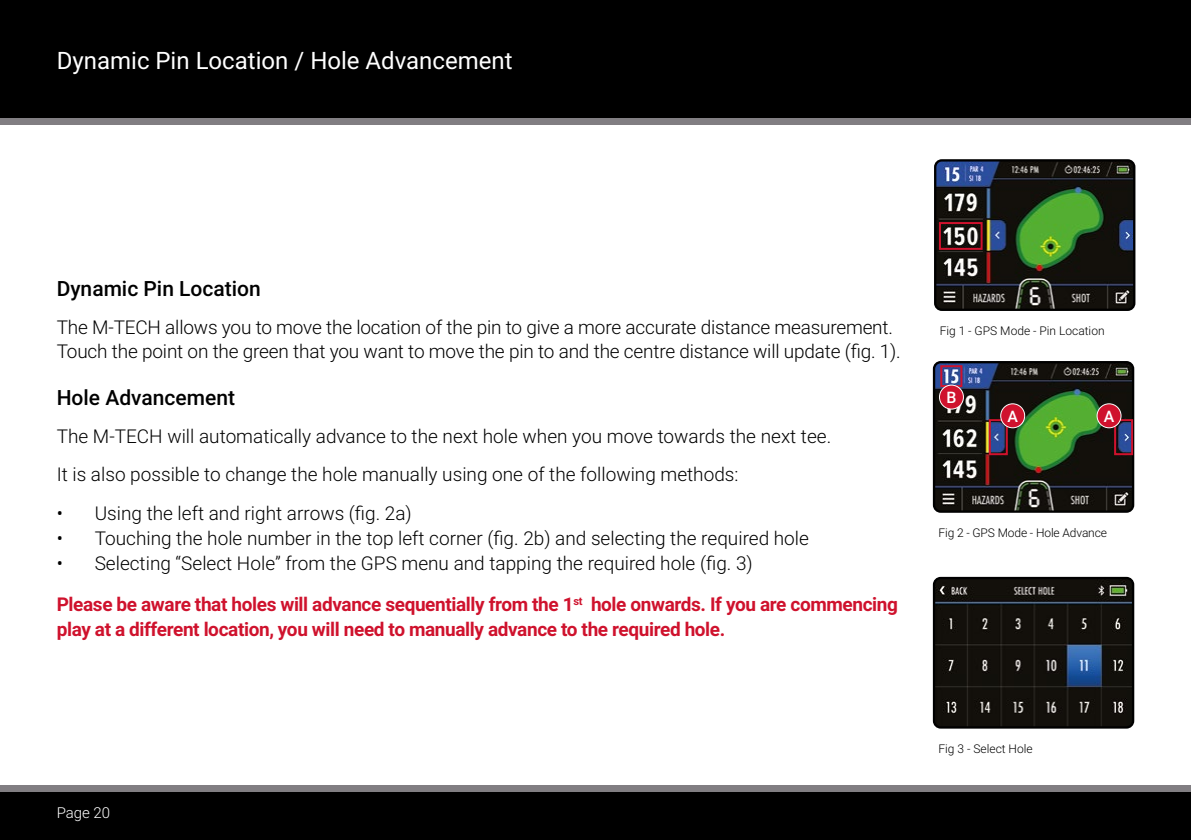
<style>
.page{position:relative;width:1191px;height:840px;background:#fff}
.page>*{position:absolute;margin:0;border:0;box-sizing:border-box;transform-origin:0 0}
.t1{font:24px "Roboto";color:#fff}
.t2{font:500 21px "Roboto";color:#000}
.t3{font:300 19px/24px "Roboto";color:#000}
.t4{font:700 19px/41px "Roboto";letter-spacing:-.02em;color:#cf122d}
.t5{font:500 15.8px "Roboto";color:#fff}
.t6{font:300 15px "Roboto";color:#fff}
.t7{font:300 12px "Roboto";color:#000}
.s1{font-weight:300;color:#000}
</style>
<div class="page">
<div style="left:0;top:790px;width:1191px;height:49px;background:#000"></div>
<div style="left:0;top:0;width:1191px;height:118px;background:#000"></div>
<div style="left:0;top:118px;width:1191px;height:6px;background:#817e82"></div>
<div style="left:0;top:784px;width:1191px;height:7px;background:#817e82"></div>
<img style="left:936px;top:364px;width:197px;height:147px">
<div style="left:933px;top:361px;width:201px;height:151px;border:2px solid #000;border-radius:7px"></div>
<img style="left:936px;top:579px;width:195px;height:146px">
<div style="left:933px;top:576px;width:201px;height:152px;border:2px solid #000;border-radius:7px"></div>
<div style="left:988px;top:419px;width:19px;height:36px;border:2px solid #cf122d"></div>
<div style="left:1114px;top:419px;width:19px;height:36px;border:2px solid #cf122d"></div>
<div style="left:940px;top:365px;width:22px;height:22px;border:2px solid #cf122d"></div>
<img style="left:937px;top:162px;width:195px;height:146px">
<div style="left:934px;top:159px;width:201px;height:152px;border:2px solid #000;border-radius:7px"></div>
<div style="left:939px;top:222px;width:43px;height:28px;border:2px solid #cf122d"></div>
<div style="left:1097px;top:403px;width:24px;height:24px;background:#cf122d;border-radius:50%"></div>
<div style="left:1096px;top:403px;width:25px;height:25px;border:1px solid #fff;border-radius:50%"></div>
<div style="left:1000px;top:403px;width:24px;height:24px;background:#cf122d;border-radius:50%"></div>
<div style="left:1000px;top:403px;width:25px;height:25px;border:1px solid #fff;border-radius:50%"></div>
<div style="left:939px;top:385px;width:24px;height:24px;background:#cf122d;border-radius:50%"></div>
<div style="left:939px;top:384px;width:24px;height:25px;border:1px solid #fff;border-radius:50%"></div>
<p class="t1" style="left:57px;top:43px;width:457px">Dynamic Pin Location / Hole Advancement</p>
<p class="t2" style="left:57px;top:273px;width:206px">Dynamic Pin Location</p>
<p class="t3" style="left:57px;top:314px;width:845px">The M-TECH allows you to move the location of the pin to give a more accurate distance measurement.<br>Touch the point on the green that you want to move the pin to and the centre distance will update (fig. 1).</p>
<p class="t2" style="left:57px;top:382px;width:180px">Hole Advancement</p>
<p class="t3" style="left:57px;top:416px;width:776px;line-height:38.2px">The M-TECH will automatically advance to the next hole when you move towards the next tee.<br>It is also possible to change the hole manually using one of the following methods:</p>
<p class="t3" style="left:57px;top:500px;width:356px">• Using the left and right arrows (fig. 2a)</p>
<p class="t3" style="left:57px;top:525px;width:754px">• Touching the hole number in the top left corner (fig. 2b) and selecting the required hole</p>
<p class="t4" style="left:57px;top:542px;width:842px"><span class="s1">• Selecting “Select Hole” from the GPS menu and tapping the required hole (fig. 3)<br></span>Please be aware that holes will advance sequentially from the 1<sup>st</sup> hole onwards. If you are commencing</p>
<p class="t4" style="left:57px;top:607px;width:670px">play at a different location, you will need to manually advance to the required hole.</p>
<p class="t7" style="left:939px;top:322px;width:166px">Fig 1 - GPS Mode - Pin Location</p>
<p class="t5" style="left:946px;top:386px;width:11px">B</p>
<p class="t5" style="left:1007px;top:405px;width:12px">A</p>
<p class="t5" style="left:1103px;top:405px;width:12px">A</p>
<p class="t7" style="left:938px;top:523px;width:170px">Fig 2 - GPS Mode - Hole Advance</p>
<p class="t6" style="left:57px;top:802px;width:55px">Page 20</p>
<p class="t7" style="left:938px;top:739px;width:96px">Fig 3 - Select Hole</p>
</div>
